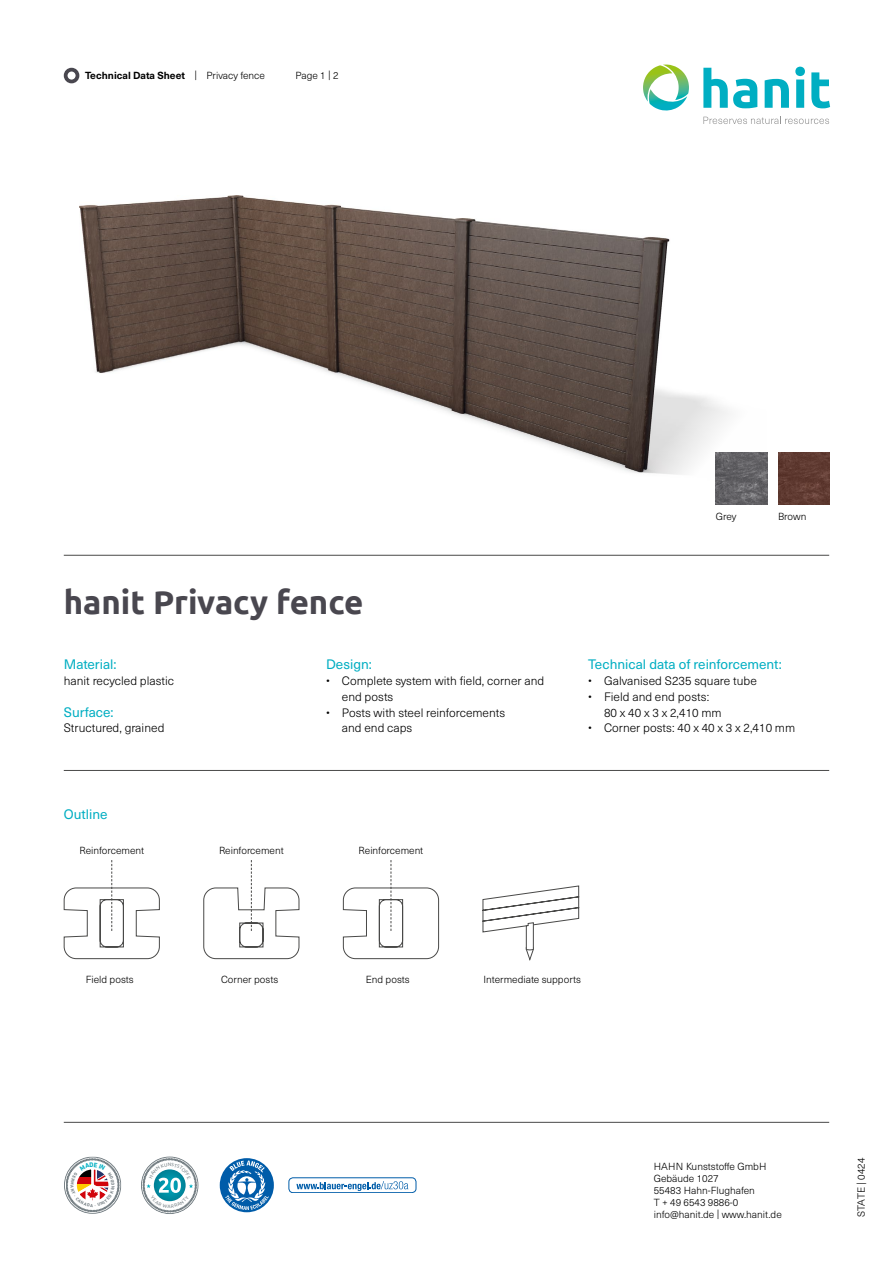
<style>
.page{position:relative;width:893px;height:1263px;background:#fff}
.page>*{position:absolute;margin:0;border:0;box-sizing:border-box;transform-origin:0 0}
.t1{font:700 33px "Ubuntu";color:#49474f}
.t2{font:13.5px "Neue Haas Unica W1 G";color:#00aec2}
.t3{font:300 12px/15.8px "Neue Haas Unica W1 G";color:#000}
.t4{font:300 10.2px/12px "Neue Haas Unica W1 G";color:#000}
.t5{font:700 10.2px "Neue Haas Unica W1 G";color:#000}
.s1{font-weight:300}
</style>
<div class="page">
<hr style="left:64px;top:1122px;width:765px;height:1px;background:#494948">
<div style="left:64px;top:68px;width:15px;height:15px;border:4px solid #49474f;border-radius:50%"></div>
<svg style="left:703px;top:117px;width:126px;height:7px"></svg>
<svg style="left:703px;top:68px;width:54px;height:40px"></svg>
<svg style="left:765px;top:79px;width:24px;height:29px"></svg>
<svg style="left:795px;top:67px;width:10px;height:41px"></svg>
<svg style="left:811px;top:72px;width:19px;height:36px"></svg>
<svg style="left:643px;top:65px;width:46px;height:37px"></svg>
<hr style="left:64px;top:555px;width:765px;height:1px;background:#494948">
<div style="left:289px;top:1177px;width:127px;height:16px;border:1px solid #005da9;border-radius:4px"></div>
<svg style="left:296px;top:1181px;width:112px;height:10px"></svg>
<svg style="left:219px;top:1158px;width:55px;height:55px"></svg>
<hr style="left:64px;top:770px;width:765px;height:1px;background:#494948">
<img style="left:79px;top:195px;width:688px;height:288px">
<svg style="left:63px;top:860px;width:97px;height:99px"></svg>
<svg style="left:203px;top:860px;width:97px;height:99px"></svg>
<svg style="left:343px;top:860px;width:96px;height:99px"></svg>
<svg style="left:482px;top:885px;width:97px;height:76px"></svg>
<img style="left:716px;top:453px;width:51px;height:51px">
<img style="left:778px;top:453px;width:51px;height:51px">
<svg style="left:64px;top:1157px;width:57px;height:56px"></svg>
<svg style="left:141px;top:1157px;width:57px;height:57px"></svg>
<p class="t5" style="left:85px;top:68px;width:182px">Technical Data Sheet <span class="s1">| Privacy fence</span></p>
<p class="t4" style="left:295px;top:69px;width:45px">Page 1 | 2</p>
<h1 class="t1" style="left:64px;top:583px;width:301px">hanit Privacy fence</h1>
<p class="t2" style="left:64px;top:655px;width:54px">Material:</p>
<p class="t3" style="left:64px;top:672px;width:112px">hanit recycled plastic</p>
<p class="t2" style="left:64px;top:702px;width:51px">Surface:</p>
<p class="t3" style="left:64px;top:720px;width:102px">Structured, grained</p>
<p class="t2" style="left:326px;top:655px;width:47px">Design:</p>
<p class="t3" style="left:342px;top:672px;width:204px;text-indent:-16px">• Complete system with field, corner and end posts</p>
<p class="t3" style="left:342px;top:704px;width:165px;text-indent:-16px">• Posts with steel reinforcements and end caps</p>
<p class="t2" style="left:64px;top:804px;width:45px">Outline</p>
<p class="t4" style="left:79px;top:844px;width:66px">Reinforcement</p>
<p class="t4" style="left:219px;top:844px;width:66px">Reinforcement</p>
<p class="t4" style="left:359px;top:844px;width:66px">Reinforcement</p>
<p class="t4" style="left:716px;top:510px;width:22px">Grey</p>
<p class="t4" style="left:778px;top:510px;width:30px">Brown</p>
<p class="t2" style="left:588px;top:655px;width:195px">Technical data of reinforcement:</p>
<p class="t3" style="left:588px;top:672px;width:170px">• Galvanised S235 square tube</p>
<p class="t3" style="left:604px;top:688px;width:119px;text-indent:-16px">• Field and end posts:<br>80 x 40 x 3 x 2,410 mm</p>
<p class="t3" style="left:588px;top:720px;width:208px">• Corner posts: 40 x 40 x 3 x 2,410 mm</p>
<p class="t4" style="left:86px;top:973px;width:50px">Field posts</p>
<p class="t4" style="left:221px;top:973px;width:59px">Corner posts</p>
<p class="t4" style="left:366px;top:973px;width:46px">End posts</p>
<p class="t4" style="left:484px;top:973px;width:99px">Intermediate supports</p>
<p class="t4" style="left:654px;top:1160px;width:129px">HAHN Kunststoffe GmbH<br>Gebäude 1027<br>55483 Hahn-Flughafen<br>T + 49 6543 9886-0 info@hanit.de | www.hanit.de</p>
<p class="t4" style="left:855px;top:1217px;width:61px;rotate:-90deg">STATE | 0424</p>
</div>
